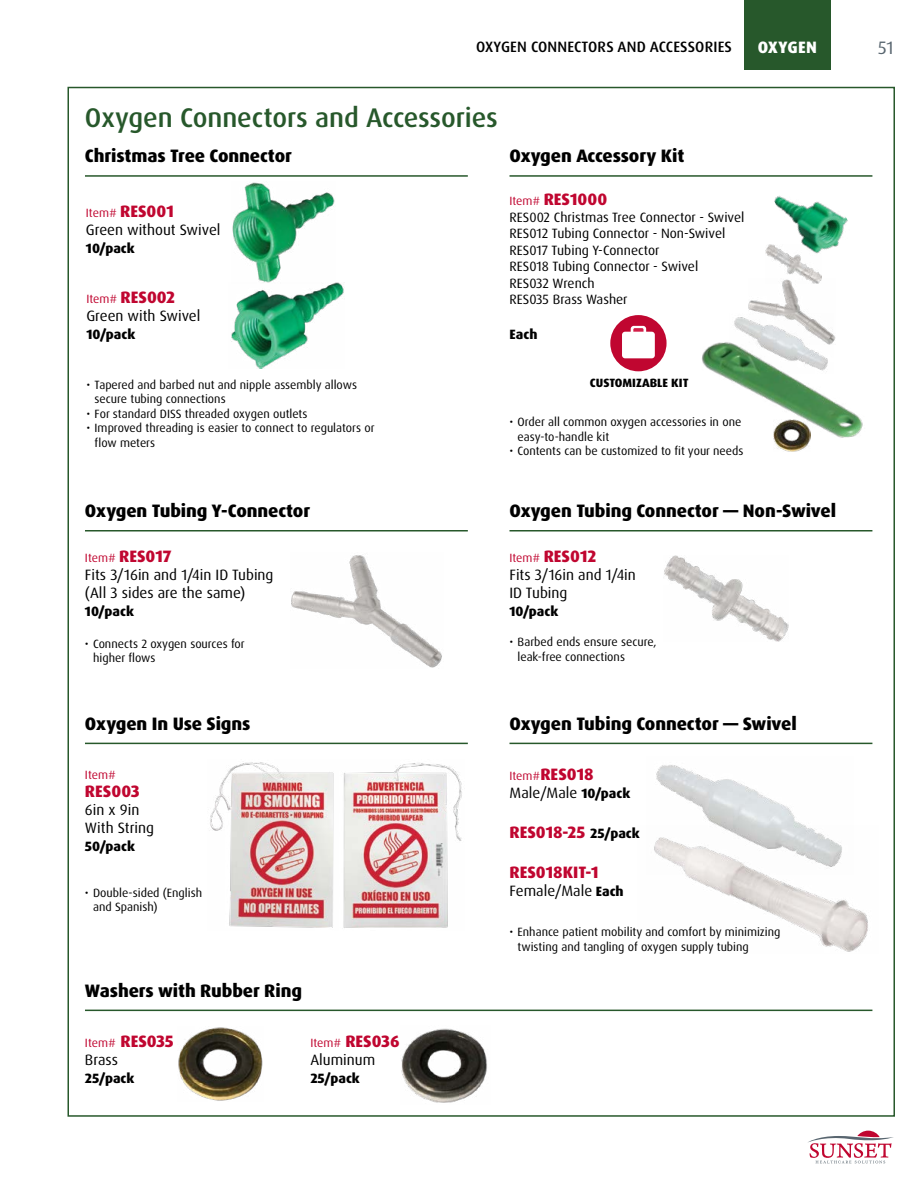
<style>
.page{position:relative;width:918px;height:1188px;background:#fff}
.page>*{position:absolute;margin:0;border:0;box-sizing:border-box;transform-origin:0 0}
.t1{font:500 27px "Dax Pro";letter-spacing:-.005em;color:#27582b}
.t2{font:800 18px "Dax OT";letter-spacing:-.005em;color:#000}
.t3{font:18px "Dax OT";color:#596670}
.t4{font:800 16.5px "Dax OT";color:#c00630}
.t5{font:800 16.5px "Dax OT";letter-spacing:.02em;color:#fff}
.t6{font:15px/18px "Dax OT";color:#000}
.t7{font:500 15px "Dax Pro";letter-spacing:.01em;color:#000}
.t8{font:13.5px/16.5px "Dax OT";color:#000}
.t9{font:800 13.5px "Dax OT";color:#000}
.t10{font:12px/14.4px "Dax OT";color:#000}
.t11{font:800 12px "Dax OT";color:#000}
.t12{font:12px "Dax OT";color:#c00630}
.s1{font-weight:400;font-size:12px}
.s2{font-weight:800;font-size:13.5px}
.s3{font-size:13.5px;color:#000}
</style>
<div class="page">
<svg style="left:808px;top:1131px;width:86px;height:32px"></svg>
<div style="left:744px;top:0;width:87px;height:70px;background:#27582b"></div>
<hr style="left:85px;top:175px;width:383px;height:2px;background:#27582b">
<hr style="left:85px;top:530px;width:383px;height:2px;background:#27582b">
<hr style="left:85px;top:743px;width:383px;height:1px;background:#27582b">
<hr style="left:85px;top:1010px;width:787px;height:1px;background:#27582b">
<hr style="left:510px;top:175px;width:362px;height:2px;background:#27582b">
<hr style="left:510px;top:530px;width:362px;height:2px;background:#27582b">
<hr style="left:510px;top:743px;width:362px;height:1px;background:#27582b">
<img style="left:210px;top:762px;width:252px;height:166px">
<img style="left:401px;top:1028px;width:86px;height:75px">
<img style="left:291px;top:555px;width:151px;height:113px">
<img style="left:773px;top:175px;width:84px;height:75px">
<img style="left:231px;top:283px;width:113px;height:86px">
<img style="left:232px;top:182px;width:104px;height:101px">
<img style="left:664px;top:555px;width:124px;height:87px">
<img style="left:656px;top:765px;width:150px;height:61px">
<img style="left:734px;top:317px;width:15px;height:13px">
<img style="left:654px;top:826px;width:214px;height:126px">
<div style="left:610px;top:315px;width:57px;height:56px;background:#c00630;border-radius:50%"></div>
<div style="left:631px;top:326px;width:15px;height:11px;background:#fff;border-radius:3px"></div>
<svg style="left:633px;top:328px;width:11px;height:8px"></svg>
<div style="left:622px;top:332px;width:33px;height:26px;background:#fff;border-radius:3px"></div>
<img style="left:702px;top:330px;width:161px;height:110px">
<img style="left:766px;top:245px;width:56px;height:34px">
<img style="left:773px;top:419px;width:37px;height:32px">
<img style="left:749px;top:279px;width:86px;height:65px">
<img style="left:178px;top:1027px;width:85px;height:74px">
<p class="t7" style="left:476px;top:37px;width:257px">OXYGEN CONNECTORS AND ACCESSORIES</p>
<h3 class="t5" style="left:758px;top:37px;width:61px">OXYGEN</h3>
<h2 class="t3" style="left:878px;top:37px;width:17px">51</h2>
<h1 class="t1" style="left:85px;top:101px;width:414px">Oxygen Connectors and Accessories</h1>
<h2 class="t2" style="left:85px;top:144px;width:208px">Christmas Tree Connector</h2>
<h3 class="t4" style="left:86px;top:201px;width:89px"><span class="s1">Item#</span> RES001</h3>
<p class="t6" style="left:86px;top:221px;width:136px">Green without Swivel</p>
<p class="t9" style="left:86px;top:240px;width:51px">10/pack</p>
<h3 class="t4" style="left:86px;top:287px;width:90px"><span class="s1">Item#</span> RES002</h3>
<p class="t6" style="left:86px;top:307px;width:116px">Green with Swivel</p>
<p class="t9" style="left:86px;top:326px;width:51px">10/pack</p>
<h2 class="t2" style="left:510px;top:144px;width:176px">Oxygen Accessory Kit</h2>
<h3 class="t4" style="left:510px;top:189px;width:99px"><span class="s1">Item#</span> RES1000</h3>
<p class="t8" style="left:510px;top:209px;width:236px">RES002 Christmas Tree Connector - Swivel<br>RES012 Tubing Connector - Non-Swivel<br>RES017 Tubing Y-Connector<br>RES018 Tubing Connector - Swivel<br>RES032 Wrench<br>RES035 Brass Washer</p>
<p class="t9" style="left:510px;top:325px;width:29px">Each</p>
<p class="t10" style="left:95px;top:378px;width:264px;text-indent:-8px">• Tapered and barbed nut and nipple assembly allows secure tubing connections</p>
<p class="t10" style="left:87px;top:407px;width:222px">• For standard DISS threaded oxygen outlets</p>
<p class="t10" style="left:95px;top:421px;width:281px;text-indent:-8px">• Improved threading is easier to connect to regulators or flow meters</p>
<p class="t11" style="left:590px;top:375px;width:100px">CUSTOMIZABLE KIT</p>
<p class="t10" style="left:518px;top:415px;width:225px;text-indent:-8px">• Order all common oxygen accessories in one easy-to-handle kit</p>
<p class="t10" style="left:510px;top:444px;width:236px">• Contents can be customized to fit your needs</p>
<h2 class="t2" style="left:85px;top:499px;width:227px">Oxygen Tubing Y-Connector</h2>
<h3 class="t4" style="left:85px;top:545px;width:88px"><span class="s1">Item#</span> RES017</h3>
<p class="t6" style="left:85px;top:566px;width:190px">Fits 3/16in and 1/4in ID Tubing (All 3 sides are the same)</p>
<p class="t9" style="left:85px;top:602px;width:51px">10/pack</p>
<p class="t10" style="left:93px;top:637px;width:153px;text-indent:-8px">• Connects 2 oxygen sources for higher flows</p>
<h2 class="t2" style="left:510px;top:499px;width:328px">Oxygen Tubing Connector — Non-Swivel</h2>
<h3 class="t4" style="left:510px;top:546px;width:88px"><span class="s1">Item#</span> RES012</h3>
<p class="t6" style="left:510px;top:566px;width:128px">Fits 3/16in and 1/4in<br>ID Tubing</p>
<p class="t9" style="left:510px;top:603px;width:51px">10/pack</p>
<p class="t10" style="left:518px;top:635px;width:141px;text-indent:-8px">• Barbed ends ensure secure, leak-free connections</p>
<h2 class="t2" style="left:85px;top:712px;width:167px">Oxygen In Use Signs</h2>
<p class="t12" style="left:85px;top:767px;width:32px">Item#</p>
<h3 class="t4" style="left:85px;top:780px;width:56px">RES003</h3>
<p class="t6" style="left:85px;top:801px;width:71px">6in x 9in<br>With String</p>
<p class="t9" style="left:85px;top:837px;width:52px">50/pack</p>
<p class="t10" style="left:93px;top:886px;width:111px;text-indent:-8px">• Double-sided (English and Spanish)</p>
<h2 class="t2" style="left:85px;top:979px;width:219px">Washers with Rubber Ring</h2>
<h3 class="t4" style="left:85px;top:1031px;width:90px"><span class="s1">Item#</span> RES035</h3>
<p class="t6" style="left:85px;top:1051px;width:35px">Brass</p>
<p class="t9" style="left:85px;top:1070px;width:51px">25/pack</p>
<h3 class="t4" style="left:310px;top:1031px;width:91px"><span class="s1">Item#</span> RES036</h3>
<p class="t6" style="left:310px;top:1051px;width:66px">Aluminum</p>
<p class="t9" style="left:310px;top:1070px;width:51px">25/pack</p>
<h2 class="t2" style="left:510px;top:712px;width:289px">Oxygen Tubing Connector — Swivel</h2>
<h3 class="t4" style="left:510px;top:764px;width:86px"><span class="s1">Item#</span>RES018</h3>
<p class="t6" style="left:510px;top:784px;width:123px">Male/Male <span class="s2">10/pack</span></p>
<h3 class="t4" style="left:510px;top:822px;width:132px">RES018-25 <span class="s3">25/pack</span></h3>
<h3 class="t4" style="left:510px;top:861px;width:91px">RES018KIT-1</h3>
<p class="t6" style="left:510px;top:882px;width:116px">Female/Male <span class="s2">Each</span></p>
<p class="t10" style="left:518px;top:925px;width:264px;text-indent:-8px">• Enhance patient mobility and comfort by minimizing twisting and tangling of oxygen supply tubing</p>
</div>
